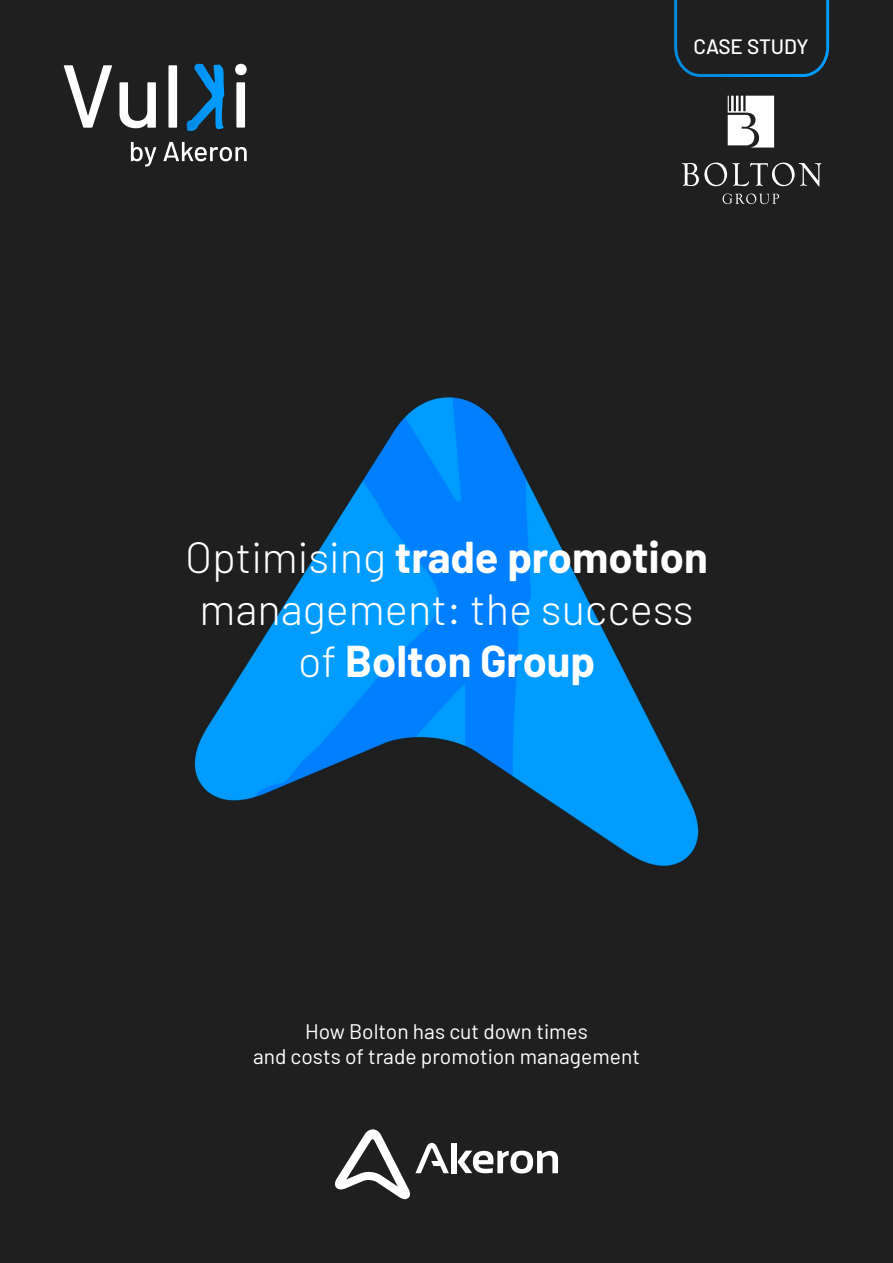
<style>
.page{position:relative;width:893px;height:1263px;background:#fff}
.page>*{position:absolute;margin:0;border:0;box-sizing:border-box;transform-origin:0 0}
.t1{font:300 43.5px/52.2px "Barlow";color:#fff;text-align:center}
.t2{font:21px/25.2px "Barlow";color:#fff;text-align:center}
.t3{font:500 20.85px "Barlow";letter-spacing:-.005em;color:#fff}
.s1{font-weight:700}
</style>
<div class="page">
<img style="left:0;top:0;width:893px;height:1263px">
<svg style="left:673px;top:0;width:158px;height:79px"></svg>
<svg style="left:682px;top:163px;width:139px;height:23px"></svg>
<svg style="left:723px;top:193px;width:56px;height:11px"></svg>
<svg style="left:728px;top:96px;width:46px;height:52px"></svg>
<div style="left:452px;top:1143px;width:5px;height:30px;background:#fff"></div>
<svg style="left:458px;top:1150px;width:100px;height:23px"></svg>
<svg style="left:334px;top:1129px;width:115px;height:70px"></svg>
<svg style="left:131px;top:142px;width:25px;height:25px"></svg>
<svg style="left:163px;top:142px;width:84px;height:19px"></svg>
<svg style="left:186px;top:64px;width:38px;height:67px"></svg>
<svg style="left:64px;top:65px;width:48px;height:63px"></svg>
<svg style="left:119px;top:82px;width:37px;height:46px"></svg>
<div style="left:168px;top:65px;width:9px;height:63px;background:#fff"></div>
<svg style="left:235px;top:64px;width:12px;height:64px"></svg>
<p class="t3" style="left:693px;top:34px;width:117px">CASE STUDY</p>
<p class="t1" style="left:185px;top:530px;width:524px">Optimising <span class="s1">trade promotion </span>management: the success of <span class="s1">Bolton Group</span></p>
<p class="t2" style="left:253px;top:1018px;width:388px">How Bolton has cut down times<br>and costs of trade promotion management</p>
</div>
